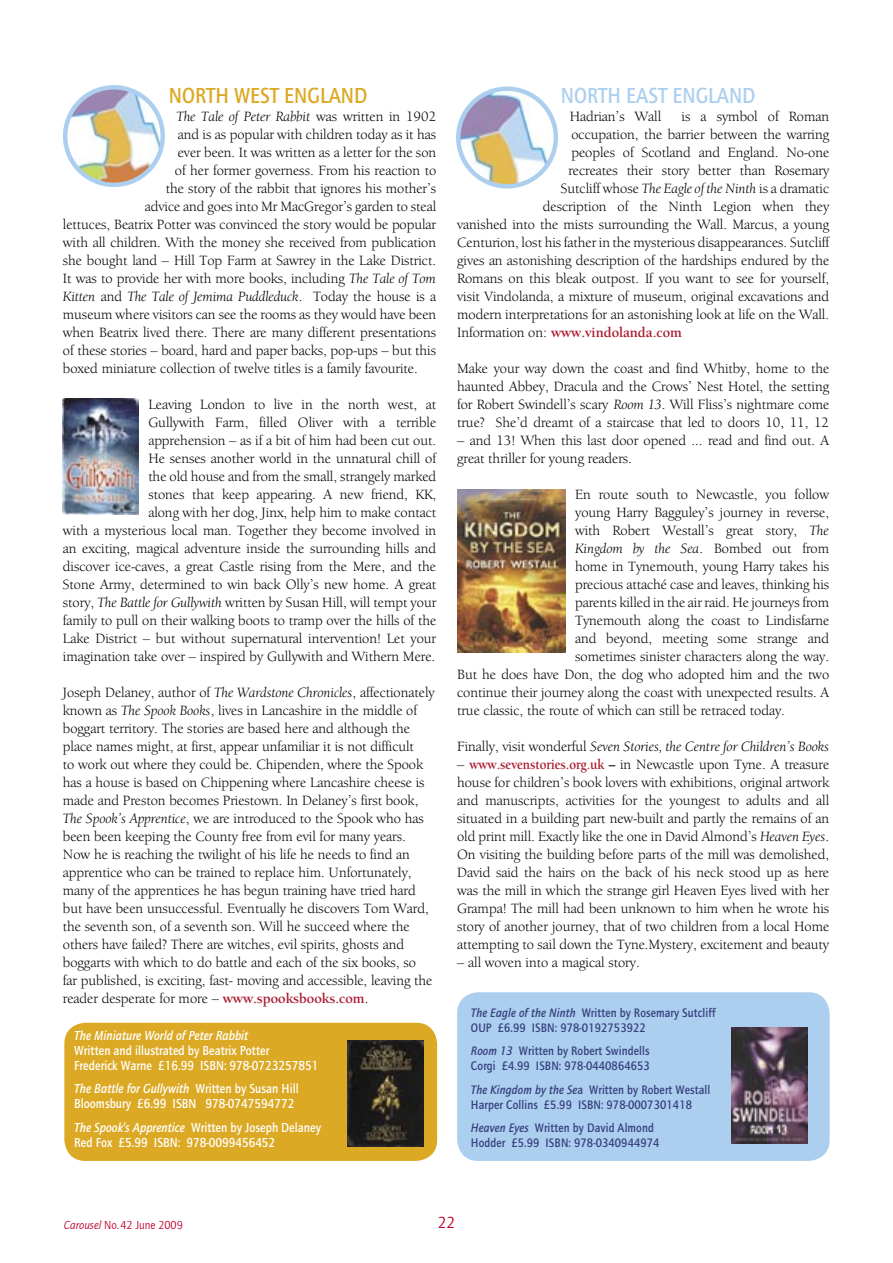
<style>
.page{position:relative;width:893px;height:1263px;background:#fff}
.page>*{position:absolute;margin:0;border:0;box-sizing:border-box;transform-origin:0 0}
.t1{font:700 22.5px "Quay Itc T";color:#accfef;scale:.9 1}
.t2{font:700 22.5px "Quay Itc T";color:#dca924;scale:.9 1}
.t3{font:16.5px "Quay Itc T";color:#bd002b}
.t4{font:14.7px/18px "Berkeley Oldstyle IT Cby BT";color:#000;text-align:justify}
.t5{font:italic 14.7px "Berkeley Oldstyle IT Cby BT";color:#000}
.t6{font:700 14.7px "Berkeley Oldstyle IT Cby BT";color:#a9192d}
.t7{font:700 13.5px/15px "Quay Itc T";color:#fff;scale:.9 1}
.t8{font:italic 700 13.5px "Quay Itc T";color:#fff;scale:.9 1}
.t9{font:700 12.75px/15px "Quay Itc T";letter-spacing:.01em;color:#373f7d;scale:.9 1}
.t10{font:12px "Quay Itc T";color:#bd002b;scale:.95 1}
.s1{font-style:normal}
.s2{font-style:italic}
.s3{font-weight:700;color:#a9192d}
.s4{font-weight:400;color:#000}
.s5{font-weight:700}
</style>
<div class="page">
<div style="left:64px;top:1023px;width:373px;height:138px;background:#dca924;border-radius:21px"></div>
<div style="left:457px;top:992px;width:373px;height:169px;background:#accfef;border-radius:21px"></div>
<img style="left:63px;top:85px;width:102px;height:102px">
<img style="left:62px;top:398px;width:77px;height:117px">
<img style="left:348px;top:1040px;width:75px;height:107px">
<svg style="left:456px;top:86px;width:102px;height:103px"></svg>
<img style="left:458px;top:489px;width:108px;height:163px">
<img style="left:731px;top:1027px;width:77px;height:116px">
<h1 class="t2" style="left:169px;top:82px;width:222px">NORTH WEST ENGLAND</h1>
<p class="t5" style="left:176px;top:107px;width:261px">The Tale of Peter Rabbit <span class="s1">was written in 1902</span></p>
<p class="t4" style="left:178px;top:125px;width:260px">and is as popular with children today as it has</p>
<p class="t4" style="left:178px;top:143px;width:260px">ever been. It was written as a letter for the son</p>
<p class="t4" style="left:175px;top:161px;width:263px">of her former governess. From his reaction to</p>
<p class="t4" style="left:166px;top:179px;width:272px">the story of the rabbit that ignores his mother’s</p>
<p class="t4" style="left:145px;top:197px;width:293px">advice and goes into Mr MacGregor’s garden to steal</p>
<p class="t4" style="left:63px;top:215px;width:375px">lettuces, Beatrix Potter was convinced the story would be popular</p>
<p class="t4" style="left:63px;top:233px;width:375px">with all children. With the money she received from publication</p>
<p class="t4" style="left:63px;top:251px;width:375px">she bought land – Hill Top Farm at Sawrey in the Lake District.</p>
<p class="t4" style="left:63px;top:269px;width:375px">It was to provide her with more books, including <span class="s2">The Tale of Tom</span></p>
<p class="t5" style="left:63px;top:287px;width:375px">Kitten <span class="s1">and</span> The Tale of Jemima Puddleduck<span class="s1">. Today the house is a</span></p>
<p class="t4" style="left:63px;top:305px;width:375px">museum where visitors can see the rooms as they would have been</p>
<p class="t4" style="left:63px;top:323px;width:375px">when Beatrix lived there. There are many different presentations</p>
<p class="t4" style="left:63px;top:341px;width:375px">of these stories – board, hard and paper backs, pop-ups – but this</p>
<p class="t4" style="left:63px;top:359px;width:356px">boxed miniature collection of twelve titles is a family favourite.</p>
<p class="t4" style="left:63px;top:395px;width:375px;text-align:right">Leaving London to live in the north west, at<br>Gullywith Farm, filled Oliver with a terrible<br>apprehension – as if a bit of him had been cut out.<br>He senses another world in the unnatural chill of<br>the old house and from the small, strangely marked<br>stones that keep appearing. A new friend, KK,<br>along with her dog, Jinx, help him to make contact<br>with a mysterious local man. Together they become involved in an exciting, magical adventure inside the surrounding hills and discover ice-caves, a great Castle rising from the Mere, and the Stone Army, determined to win back Olly’s new home. A great story, <span class="s2">The Battle for Gullywith</span> written by Susan Hill, will tempt your family to pull on their walking boots to tramp over the hills of the Lake District – but without supernatural intervention! Let your imagination take over – inspired by Gullywith and Withern Mere.</p>
<p class="t4" style="left:63px;top:683px;width:373px;text-align:left">Joseph Delaney, author of <span class="s2">The Wardstone Chronicles</span>, affectionately known as <span class="s2">The Spook Books</span>, lives in Lancashire in the middle of boggart territory. The stories are based here and although the place names might, at first, appear unfamiliar it is not difficult<br>to work out where they could be. Chipenden, where the Spook has a house is based on Chippening where Lancashire cheese is made and Preston becomes Priestown. In Delaney’s first book, <span class="s2">The Spook’s Apprentice</span>, we are introduced to the Spook who has been been keeping the County free from evil for many years.<br>Now he is reaching the twilight of his life he needs to find an apprentice who can be trained to replace him. Unfortunately, many of the apprentices he has begun training have tried hard but have been unsuccessful. Eventually he discovers Tom Ward, the seventh son, of a seventh son. Will he succeed where the others have failed? There are witches, evil spirits, ghosts and boggarts with which to do battle and each of the six books, so<br>far published, is exciting, fast- moving and accessible, leaving the reader desperate for more – <span class="s3">www.spooksbooks.com</span>.</p>
<p class="t8" style="left:74px;top:1027px;width:195px">The Miniature World of Peter Rabbit</p>
<p class="t7" style="left:74px;top:1042px;width:273px">Written and illustrated by Beatrix Potter<br>Frederick Warne £16.99 ISBN: 978-0723257851</p>
<p class="t7" style="left:74px;top:1081px;width:251px"><span class="s2">The Battle for Gullywith</span> Written by Susan Hill<br>Bloomsbury £6.99 ISBN 978-0747594772</p>
<p class="t7" style="left:74px;top:1119px;width:276px"><span class="s2">The Spook’s Apprentice</span> Written by Joseph Delaney<br>Red Fox £5.99 ISBN: 978-0099456452</p>
<h1 class="t1" style="left:561px;top:82px;width:218px">NORTH EAST ENGLAND</h1>
<p class="t4" style="left:570px;top:107px;width:93px">Hadrian’s Wall</p>
<p class="t4" style="left:681px;top:107px;width:149px">is a symbol of Roman</p>
<p class="t4" style="left:571px;top:125px;width:259px">occupation, the barrier between the warring</p>
<p class="t4" style="left:571px;top:143px;width:259px">peoples of Scotland and England. No-one</p>
<p class="t4" style="left:568px;top:161px;width:262px">recreates their story better than Rosemary</p>
<p class="t4" style="left:561px;top:179px;width:270px">Sutcliff whose <span class="s2">The Eagle of the Ninth</span> is a dramatic</p>
<p class="t4" style="left:543px;top:197px;width:288px">description of the Ninth Legion when they</p>
<p class="t4" style="left:457px;top:215px;width:373px">vanished into the mists surrounding the Wall. Marcus, a young</p>
<p class="t4" style="left:457px;top:233px;width:374px">Centurion, lost his father in the mysterious disappearances. Sutcliff</p>
<p class="t4" style="left:457px;top:251px;width:374px">gives an astonishing description of the hardships endured by the</p>
<p class="t4" style="left:457px;top:269px;width:374px">Romans on this bleak outpost. If you want to see for yourself,</p>
<p class="t4" style="left:457px;top:287px;width:374px">visit Vindolanda, a mixture of museum, original excavations and</p>
<p class="t4" style="left:457px;top:305px;width:374px">modern interpretations for an astonishing look at life on the Wall.</p>
<p class="t6" style="left:457px;top:323px;width:226px"><span class="s4">Information on:</span> www.vindolanda.com</p>
<p class="t4" style="left:457px;top:359px;width:374px">Make your way down the coast and find Whitby, home to the haunted Abbey, Dracula and the Crows’ Nest Hotel, the setting for Robert Swindell’s scary <span class="s2">Room 13</span>. Will Fliss’s nightmare come true? She’d dreamt of a staircase that led to doors 10, 11, 12</p>
<p class="t4" style="left:457px;top:431px;width:373px">– and 13! When this last door opened ... read and find out. A great thriller for young readers.</p>
<p class="t4" style="left:575px;top:485px;width:256px">En route south to Newcastle, you follow</p>
<p class="t4" style="left:575px;top:503px;width:256px">young Harry Bagguley’s journey in reverse,</p>
<p class="t4" style="left:575px;top:521px;width:256px">with Robert Westall’s great story, <span class="s2">The</span></p>
<p class="t5" style="left:575px;top:539px;width:256px">Kingdom by the Sea<span class="s1">. Bombed out from</span></p>
<p class="t4" style="left:575px;top:557px;width:256px">home in Tynemouth, young Harry takes his</p>
<p class="t4" style="left:575px;top:575px;width:256px">precious attaché case and leaves, thinking his</p>
<p class="t4" style="left:575px;top:593px;width:256px">parents killed in the air raid. He journeys from</p>
<p class="t4" style="left:575px;top:611px;width:256px">Tynemouth along the coast to Lindisfarne</p>
<p class="t4" style="left:575px;top:629px;width:256px">and beyond, meeting some strange and</p>
<p class="t4" style="left:575px;top:647px;width:256px">sometimes sinister characters along the way.</p>
<p class="t4" style="left:457px;top:665px;width:374px">But he does have Don, the dog who adopted him and the two</p>
<p class="t4" style="left:457px;top:683px;width:374px">continue their journey along the coast with unexpected results. A</p>
<p class="t4" style="left:457px;top:701px;width:329px">true classic, the route of which can still be retraced today.</p>
<p class="t5" style="left:457px;top:737px;width:374px"><span class="s1">Finally, visit wonderful</span> Seven Stories, the Centre for Children’s Books</p>
<p class="t4" style="left:457px;top:755px;width:374px">– <span class="s3">www.sevenstories.org.uk</span> <span class="s5">–</span> in Newcastle upon Tyne. A treasure house for children’s book lovers with exhibitions, original artwork and manuscripts, activities for the youngest to adults and all situated in a building part new-built and partly the remains of an old print mill. Exactly like the one in David Almond’s <span class="s2">Heaven Eyes</span>.<br>On visiting the building before parts of the mill was demolished, David said the hairs on the back of his neck stood up as here was the mill in which the strange girl Heaven Eyes lived with her Grampa! The mill had been unknown to him when he wrote his story of another journey, that of two children from a local Home attempting to sail down the Tyne.Mystery, excitement and beauty</p>
<p class="t4" style="left:457px;top:953px;width:184px">– all woven into a magical story.</p>
<p class="t9" style="left:471px;top:1005px;width:273px"><span class="s2">The Eagle of the Ninth</span> Written by Rosemary Sutcliff<br>OUP £6.99 ISBN: 978-0192753922</p>
<p class="t9" style="left:471px;top:1043px;width:200px"><span class="s2">Room 13</span> Written by Robert Swindells<br>Corgi £4.99 ISBN: 978-0440864653</p>
<p class="t9" style="left:471px;top:1082px;width:268px"><span class="s2">The Kingdom by the Se</span>a Written by Robert Westall<br>Harper Collins £5.99 ISBN: 978-0007301418</p>
<p class="t9" style="left:471px;top:1120px;width:211px"><span class="s2">Heaven Eyes</span> Written by David Almond<br>Hodder £5.99 ISBN: 978-0340944974</p>
<p class="t10" style="left:64px;top:1218px;width:127px"><span class="s2">Carousel</span> No.42 June 2009</p>
<p class="t3" style="left:438px;top:1213px;width:19px">22</p>
</div>
